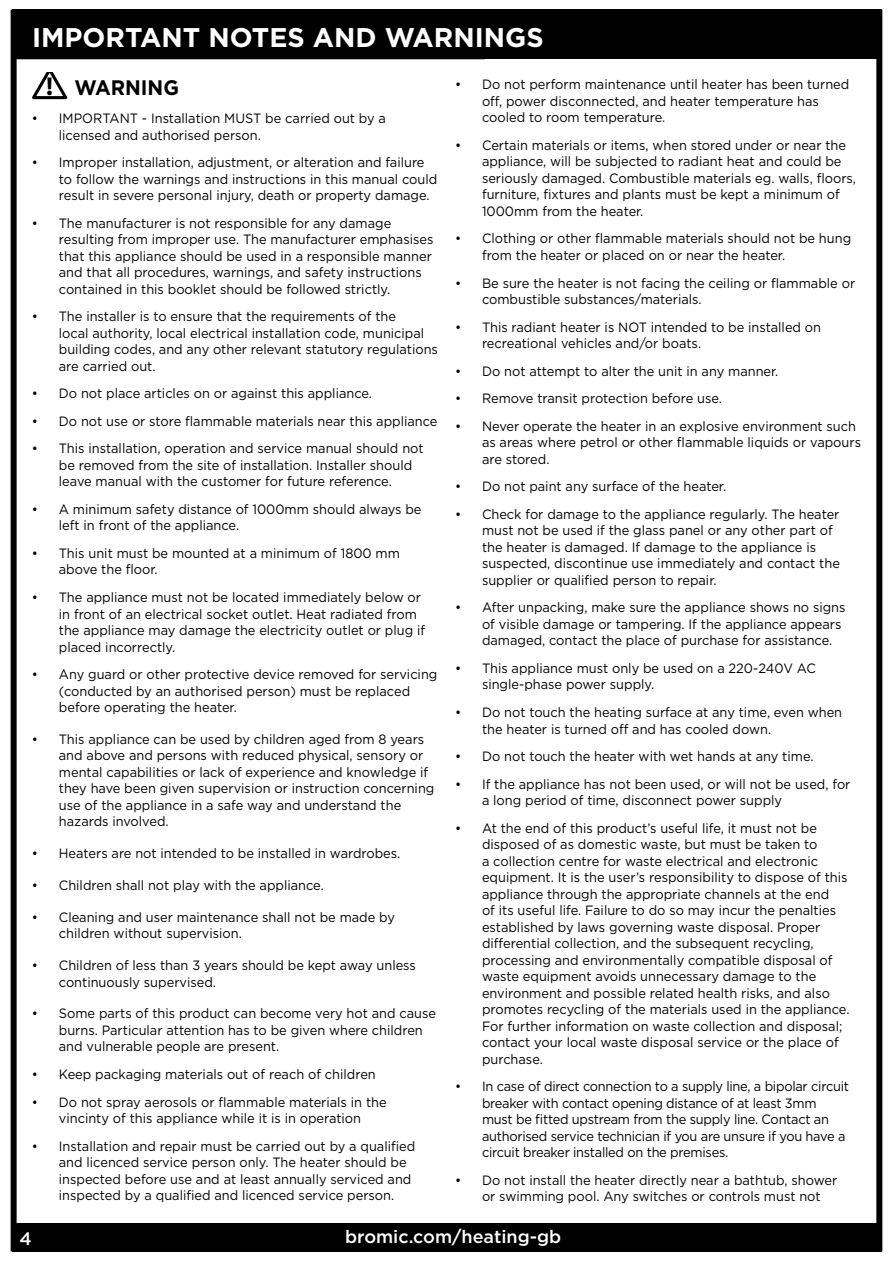
<style>
.page{position:relative;width:893px;height:1263px;background:#fff}
.page>*{position:absolute;margin:0;border:0;box-sizing:border-box;transform-origin:0 0}
.t1{font:700 27px "Gotham";color:#fff}
.t2{font:700 25.95px "Myriad";color:#000}
.t3{font:700 21px "Gotham";color:#000;scale:.95 1}
.t4{font:500 18px "Gotham";color:#fff}
.t5{font:13.5px/16.5px "Gotham";color:#000;scale:.95 1}
.t6{font:13.5px/16.5px "Gotham";letter-spacing:-.02em;color:#000;scale:.95 1}
</style>
<div class="page">
<div style="left:12px;top:1223px;width:870px;height:29px;background:#000"></div>
<div style="left:12px;top:9px;width:870px;height:50px;background:#000"></div>
<div style="left:11px;top:10px;width:871px;height:1241px;border:6px solid #000"></div>
<hr style="left:12px;top:56px;width:473px;height:3px;background:#000">
<svg style="left:32px;top:72px;width:36px;height:28px"></svg>
<h1 class="t1" style="left:32px;top:26px;width:513px">IMPORTANT NOTES AND WARNINGS</h1>
<h3 class="t3" style="left:74px;top:79px;width:112px">WARNING</h3>
<p class="t5" style="left:59px;top:111px;width:346px;text-indent:-27px">• IMPORTANT - Installation MUST be carried out by a licensed and authorised person.</p>
<p class="t5" style="left:59px;top:155px;width:400px;text-indent:-27px">• Improper installation, adjustment, or alteration and failure to follow the warnings and instructions in this manual could result in severe personal injury, death or property damage.</p>
<p class="t5" style="left:59px;top:215px;width:396px;text-indent:-27px">• The manufacturer is not responsible for any damage resulting from improper use. The manufacturer emphasises that this appliance should be used in a responsible manner and that all procedures, warnings, and safety instructions contained in this booklet should be followed strictly.</p>
<p class="t5" style="left:59px;top:309px;width:401px;text-indent:-27px">• The installer is to ensure that the requirements of the<br>local authority, local electrical installation code, municipal building codes, and any other relevant statutory regulations are carried out.</p>
<p class="t5" style="left:32px;top:386px;width:360px">• Do not place articles on or against this appliance.</p>
<p class="t5" style="left:32px;top:413px;width:428px">• Do not use or store flammable materials near this appliance</p>
<p class="t5" style="left:59px;top:441px;width:385px;text-indent:-27px">• This installation, operation and service manual should not be removed from the site of installation. Installer should leave manual with the customer for future reference.</p>
<p class="t5" style="left:59px;top:502px;width:383px;text-indent:-27px">• A minimum safety distance of 1000mm should always be left in front of the appliance.</p>
<p class="t5" style="left:59px;top:546px;width:361px;text-indent:-27px">• This unit must be mounted at a minimum of 1800 mm above the floor.</p>
<p class="t5" style="left:59px;top:590px;width:387px;text-indent:-27px">• The appliance must not be located immediately below or in front of an electrical socket outlet. Heat radiated from the appliance may damage the electricity outlet or plug if placed incorrectly.</p>
<p class="t5" style="left:59px;top:667px;width:400px;text-indent:-27px">• Any guard or other protective device removed for servicing (conducted by an authorised person) must be replaced before operating the heater.</p>
<p class="t5" style="left:59px;top:731px;width:397px;text-indent:-27px">• This appliance can be used by children aged from 8 years and above and persons with reduced physical, sensory or mental capabilities or lack of experience and knowledge if they have been given supervision or instruction concerning use of the appliance in a safe way and understand the hazards involved.</p>
<p class="t5" style="left:32px;top:846px;width:389px">• Heaters are not intended to be installed in wardrobes.</p>
<p class="t5" style="left:32px;top:878px;width:309px">• Children shall not play with the appliance.</p>
<p class="t5" style="left:59px;top:909px;width:355px;text-indent:-27px">• Cleaning and user maintenance shall not be made by children without supervision.</p>
<p class="t5" style="left:59px;top:958px;width:377px;text-indent:-27px">• Children of less than 3 years should be kept away unless continuously supervised.</p>
<p class="t5" style="left:59px;top:1006px;width:399px;text-indent:-27px">• Some parts of this product can become very hot and cause burns. Particular attention has to be given where children and vulnerable people are present.</p>
<p class="t5" style="left:32px;top:1067px;width:364px">• Keep packaging materials out of reach of children</p>
<p class="t5" style="left:32px;top:1094px;width:375px;text-align:center">• Do not spray aerosols or flammable materials in the vincinty of this appliance while it is in operation</p>
<p class="t5" style="left:59px;top:1138px;width:377px;text-indent:-27px">• Installation and repair must be carried out by a qualified and licenced service person only. The heater should be inspected before use and at least annually serviced and inspected by a qualified and licenced service person.</p>
<h2 class="t2" style="left:46px;top:71px;width:8px">!</h2>
<p class="t5" style="left:482px;top:77px;width:388px;text-indent:-27px">• Do not perform maintenance until heater has been turned off, power disconnected, and heater temperature has cooled to room temperature.</p>
<p class="t5" style="left:482px;top:138px;width:395px;text-indent:-27px">• Certain materials or items, when stored under or near the appliance, will be subjected to radiant heat and could be seriously damaged. Combustible materials eg. walls, floors, furniture, fixtures and plants must be kept a minimum of 1000mm from the heater.</p>
<p class="t5" style="left:482px;top:231px;width:390px;text-indent:-27px">• Clothing or other flammable materials should not be hung from the heater or placed on or near the heater.</p>
<p class="t5" style="left:482px;top:275px;width:394px;text-indent:-27px">• Be sure the heater is not facing the ceiling or flammable or combustible substances/materials.</p>
<p class="t5" style="left:482px;top:319px;width:358px;text-indent:-27px">• This radiant heater is NOT intended to be installed on recreational vehicles and/or boats.</p>
<p class="t5" style="left:455px;top:363px;width:342px">• Do not attempt to alter the unit in any manner.</p>
<p class="t5" style="left:455px;top:391px;width:283px">• Remove transit protection before use.</p>
<p class="t5" style="left:482px;top:418px;width:400px;text-indent:-27px">• Never operate the heater in an explosive environment such as areas where petrol or other flammable liquids or vapours are stored.</p>
<p class="t5" style="left:455px;top:479px;width:287px">• Do not paint any surface of the heater.</p>
<p class="t5" style="left:482px;top:506px;width:378px;text-indent:-27px">• Check for damage to the appliance regularly. The heater must not be used if the glass panel or any other part of the heater is damaged. If damage to the appliance is suspected, discontinue use immediately and contact the supplier or qualified person to repair.</p>
<p class="t5" style="left:482px;top:600px;width:384px;text-indent:-27px">• After unpacking, make sure the appliance shows no signs of visible damage or tampering. If the appliance appears damaged, contact the place of purchase for assistance.</p>
<p class="t5" style="left:482px;top:661px;width:353px;text-indent:-27px">• This appliance must only be used on a 220-240V AC single-phase power supply.</p>
<p class="t5" style="left:482px;top:705px;width:381px;text-indent:-27px">• Do not touch the heating surface at any time, even when the heater is turned off and has cooled down.</p>
<p class="t5" style="left:455px;top:749px;width:379px">• Do not touch the heater with wet hands at any time.</p>
<p class="t5" style="left:482px;top:776px;width:389px;text-indent:-27px">• If the appliance has not been used, or will not be used, for a long period of time, disconnect power supply</p>
<p class="t5" style="left:482px;top:820px;width:388px;text-indent:-27px">• At the end of this product’s useful life, it must not be disposed of as domestic waste, but must be taken to<br>a collection centre for waste electrical and electronic equipment. It is the user’s responsibility to dispose of this appliance through the appropriate channels at the end<br>of its useful life. Failure to do so may incur the penalties established by laws governing waste disposal. Proper differential collection, and the subsequent recycling, processing and environmentally compatible disposal of waste equipment avoids unnecessary damage to the environment and possible related health risks, and also promotes recycling of the materials used in the appliance.<br>For further information on waste collection and disposal; contact your local waste disposal service or the place of purchase.</p>
<p class="t6" style="left:482px;top:1079px;width:388px;text-indent:-27px">• In case of direct connection to a supply line, a bipolar circuit breaker with contact opening distance of at least 3mm must be fitted upstream from the supply line. Contact an authorised service technician if you are unsure if you have a circuit breaker installed on the premises.</p>
<p class="t5" style="left:482px;top:1172px;width:375px;text-indent:-27px">• Do not install the heater directly near a bathtub, shower or swimming pool. Any switches or controls must not</p>
<h3 class="t4" style="left:19px;top:1231px;width:14px">4</h3>
<h3 class="t4" style="left:345px;top:1229px;width:218px">bromic.com/heating-gb</h3>
</div>
